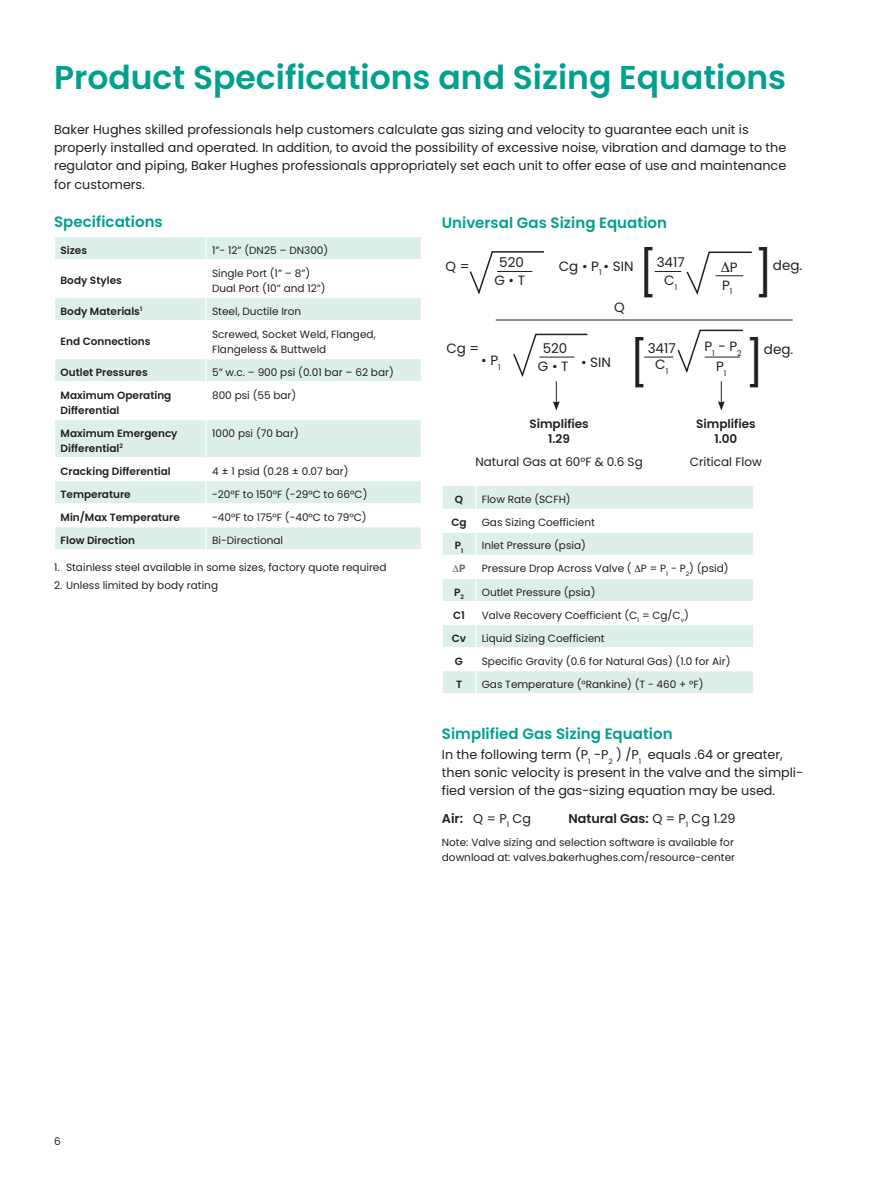
<style>
.page{position:relative;width:891px;height:1188px;background:#fff}
.page>*{position:absolute;margin:0;border:0;box-sizing:border-box;transform-origin:0 0}
.t1{font:45px "Poppins";color:#231f20}
.t2{font:600 33px "Poppins";color:#00a08f}
.t3{font:600 15px "Poppins";letter-spacing:.005em;color:#00a08f}
.t4{font:13.5px/18px "Poppins";color:#231f20;text-align:center}
.t5{font:12.75px/18px "Poppins";color:#231f20}
.t6{font:600 12.75px "Poppins";color:#231f20}
.t7{font:12px "Poppins";color:#231f20}
.t8{font:600 12px/15px "Poppins";color:#231f20;text-align:center}
.t9{font:10.5px/15px "Poppins";color:#231f20}
.t10{font:600 10.5px/15px "Poppins";color:#231f20}
.t11{font:600 10.5px "Poppins";color:#636366}
.s1{font-weight:600}
.s2{font-weight:400}
</style>
<div class="page">
<hr style="left:496px;top:320px;width:297px;height:1px;background:#231f20">
<svg style="left:513px;top:333px;width:75px;height:78px"></svg>
<svg style="left:718px;top:381px;width:7px;height:30px"></svg>
<svg style="left:644px;top:329px;width:99px;height:44px"></svg>
<hr style="left:705px;top:357px;width:35px;height:1px;background:#231f20">
<div style="left:443px;top:486px;width:310px;height:207px;background:#ddefe9"></div>
<svg style="left:443px;top:510px;width:310px;height:160px"></svg>
<hr style="left:442px;top:509px;width:34px;height:1px;background:#fff">
<hr style="left:476px;top:509px;width:278px;height:1px;background:#fff">
<hr style="left:442px;top:532px;width:34px;height:1px;background:#fff">
<hr style="left:476px;top:532px;width:278px;height:1px;background:#fff">
<hr style="left:442px;top:555px;width:34px;height:1px;background:#fff">
<hr style="left:476px;top:555px;width:278px;height:1px;background:#fff">
<hr style="left:442px;top:578px;width:34px;height:1px;background:#fff">
<hr style="left:476px;top:578px;width:278px;height:1px;background:#fff">
<hr style="left:442px;top:601px;width:34px;height:1px;background:#fff">
<hr style="left:476px;top:601px;width:278px;height:1px;background:#fff">
<hr style="left:442px;top:624px;width:34px;height:1px;background:#fff">
<hr style="left:476px;top:624px;width:278px;height:1px;background:#fff">
<hr style="left:442px;top:647px;width:34px;height:1px;background:#fff">
<hr style="left:476px;top:647px;width:278px;height:1px;background:#fff">
<hr style="left:442px;top:670px;width:34px;height:1px;background:#fff">
<hr style="left:476px;top:670px;width:278px;height:1px;background:#fff">
<svg style="left:475px;top:486px;width:1px;height:207px"></svg>
<svg style="left:469px;top:251px;width:75px;height:44px"></svg>
<div style="left:55px;top:237px;width:366px;height:312px;background:#ddefe9"></div>
<svg style="left:55px;top:260px;width:366px;height:266px"></svg>
<svg style="left:206px;top:237px;width:1px;height:22px"></svg>
<hr style="left:54px;top:259px;width:152px;height:1px;background:#fff">
<hr style="left:206px;top:259px;width:216px;height:1px;background:#fff">
<hr style="left:206px;top:260px;width:1px;height:37px;background:#fff">
<hr style="left:54px;top:297px;width:152px;height:1px;background:#fff">
<hr style="left:206px;top:297px;width:216px;height:1px;background:#fff">
<svg style="left:206px;top:298px;width:1px;height:22px"></svg>
<hr style="left:54px;top:320px;width:152px;height:1px;background:#fff">
<hr style="left:206px;top:320px;width:216px;height:1px;background:#fff">
<hr style="left:206px;top:321px;width:1px;height:37px;background:#fff">
<hr style="left:54px;top:358px;width:152px;height:1px;background:#fff">
<hr style="left:206px;top:358px;width:216px;height:1px;background:#fff">
<svg style="left:206px;top:359px;width:1px;height:22px"></svg>
<hr style="left:54px;top:381px;width:152px;height:1px;background:#fff">
<hr style="left:206px;top:381px;width:216px;height:1px;background:#fff">
<hr style="left:206px;top:382px;width:1px;height:37px;background:#fff">
<hr style="left:54px;top:419px;width:152px;height:1px;background:#fff">
<hr style="left:206px;top:419px;width:216px;height:1px;background:#fff">
<hr style="left:206px;top:420px;width:1px;height:37px;background:#fff">
<hr style="left:54px;top:457px;width:152px;height:1px;background:#fff">
<hr style="left:206px;top:457px;width:216px;height:1px;background:#fff">
<hr style="left:54px;top:480px;width:152px;height:1px;background:#fff">
<hr style="left:206px;top:480px;width:216px;height:1px;background:#fff">
<hr style="left:54px;top:503px;width:152px;height:1px;background:#fff">
<hr style="left:206px;top:503px;width:216px;height:1px;background:#fff">
<hr style="left:54px;top:526px;width:152px;height:1px;background:#fff">
<hr style="left:206px;top:526px;width:216px;height:1px;background:#fff">
<svg style="left:206px;top:458px;width:1px;height:91px"></svg>
<svg style="left:453px;top:565px;width:6px;height:7px"></svg>
<svg style="left:635px;top:565px;width:6px;height:7px"></svg>
<svg style="left:655px;top:251px;width:97px;height:44px"></svg>
<h2 class="t2" style="left:54px;top:58px;width:734px">Product Specifications and Sizing Equations</h2>
<p class="t5" style="left:54px;top:120px;width:734px">Baker Hughes skilled professionals help customers calculate gas sizing and velocity to guarantee each unit is properly installed and operated. In addition, to avoid the possibility of excessive noise, vibration and damage to the regulator and piping, Baker Hughes professionals appropriately set each unit to offer ease of use and maintenance</p>
<p class="t5" style="left:54px;top:176px;width:92px">for customers.</p>
<h3 class="t3" style="left:54px;top:213px;width:110px">Specifications</h3>
<p class="t10" style="left:61px;top:242px;width:28px">Sizes</p>
<p class="t9" style="left:212px;top:242px;width:118px">1”- 12” (DN25 – DN300)</p>
<p class="t10" style="left:61px;top:273px;width:63px">Body Styles</p>
<p class="t9" style="left:212px;top:266px;width:115px">Single Port (1” – 8”)<br>Dual Port (10” and 12”)</p>
<p class="t10" style="left:61px;top:304px;width:83px">Body Materials<sup>1</sup></p>
<p class="t9" style="left:212px;top:304px;width:91px">Steel, Ductile Iron</p>
<p class="t10" style="left:61px;top:334px;width:91px">End Connections</p>
<p class="t9" style="left:212px;top:327px;width:165px">Screwed, Socket Weld, Flanged,<br>Flangeless &amp; Buttweld</p>
<p class="t10" style="left:61px;top:365px;width:89px">Outlet Pressures</p>
<p class="t9" style="left:212px;top:365px;width:183px">5” w.c. – 900 psi (0.01 bar – 62 bar)</p>
<p class="t10" style="left:61px;top:388px;width:112px">Maximum Operating<br>Differential</p>
<p class="t9" style="left:212px;top:388px;width:86px">800 psi (55 bar)</p>
<p class="t10" style="left:61px;top:426px;width:119px">Maximum Emergency<br>Differential<sup>2</sup></p>
<p class="t9" style="left:212px;top:426px;width:88px">1000 psi (70 bar)</p>
<p class="t10" style="left:61px;top:464px;width:112px">Cracking Differential</p>
<p class="t9" style="left:212px;top:464px;width:138px">4 ± 1 psid (0.28 ± 0.07 bar)</p>
<p class="t10" style="left:61px;top:487px;width:72px">Temperature</p>
<p class="t9" style="left:212px;top:487px;width:157px">-20°F to 150°F (-29°C to 66°C)</p>
<p class="t10" style="left:61px;top:510px;width:121px">Min/Max Temperature</p>
<p class="t9" style="left:212px;top:510px;width:156px">-40°F to 175°F (-40°C to 79°C)</p>
<p class="t10" style="left:61px;top:533px;width:76px">Flow Direction</p>
<p class="t9" style="left:212px;top:533px;width:73px">Bi-Directional</p>
<p class="t9" style="left:54px;top:560px;width:334px">1. Stainless steel available in some sizes, factory quote required</p>
<p class="t9" style="left:54px;top:578px;width:166px">2. Unless limited by body rating</p>
<h3 class="t3" style="left:442px;top:214px;width:227px">Universal Gas Sizing Equation</h3>
<h1 class="t1" style="left:639px;top:247px;width:21px">[</h1>
<p class="t4" style="left:494px;top:254px;width:32px">520<br>G • T</p>
<p class="t4" style="left:559px;top:257px;width:76px">Cg • P<sub>1</sub> • SIN</p>
<p class="t4" style="left:657px;top:254px;width:30px">3417</p>
<p class="t4" style="left:446px;top:257px;width:26px">Q =</p>
<p class="t4" style="left:722px;top:258px;width:17px">P<br>P<sub>1</sub></p>
<p class="t4" style="left:773px;top:256px;width:31px">deg.</p>
<p class="t4" style="left:664px;top:272px;width:14px">C<sub>1</sub></p>
<p class="t4" style="left:614px;top:299px;width:12px">Q</p>
<h1 class="t1" style="left:630px;top:337px;width:21px">[</h1>
<p class="t4" style="left:648px;top:340px;width:30px;line-height:16.5px">3417<br>C<sub>1</sub></p>
<p class="t4" style="left:704px;top:336px;width:39px;line-height:20.2px">P<sub>1</sub> - P<sub>2<br></sub>P<sub>1</sub></p>
<p class="t4" style="left:538px;top:339px;width:32px">520<br>G • T</p>
<p class="t4" style="left:446px;top:339px;width:34px">Cg =</p>
<p class="t4" style="left:764px;top:340px;width:31px">deg.</p>
<p class="t4" style="left:481px;top:352px;width:21px">• P<sub>1</sub></p>
<p class="t4" style="left:581px;top:353px;width:31px">• SIN</p>
<p class="t8" style="left:529px;top:417px;width:61px">Simplifies<br>1.29</p>
<p class="t7" style="left:475px;top:455px;width:169px">Natural Gas at 60°F &amp; 0.6 Sg</p>
<p class="t8" style="left:696px;top:417px;width:61px">Simplifies<br>1.00</p>
<p class="t7" style="left:690px;top:455px;width:74px">Critical Flow</p>
<p class="t10" style="left:455px;top:491px;width:10px">Q</p>
<p class="t9" style="left:482px;top:491px;width:90px">Flow Rate (SCFH)</p>
<p class="t10" style="left:451px;top:515px;width:17px">Cg</p>
<p class="t9" style="left:482px;top:515px;width:115px">Gas Sizing Coefficient</p>
<p class="t10" style="left:455px;top:538px;width:10px">P<sub>1</sub></p>
<p class="t9" style="left:482px;top:538px;width:106px">Inlet Pressure (psia)</p>
<p class="t11" style="left:459px;top:563px;width:8px">P</p>
<p class="t9" style="left:482px;top:561px;width:248px">Pressure Drop Across Valve ( P = P<sub>1</sub> - P<sub>2</sub>) (psid)</p>
<p class="t10" style="left:454px;top:584px;width:11px">P<sub>2</sub></p>
<p class="t9" style="left:482px;top:584px;width:115px">Outlet Pressure (psia)</p>
<p class="t10" style="left:453px;top:608px;width:13px">C1</p>
<p class="t9" style="left:482px;top:608px;width:209px">Valve Recovery Coefficient (C<sub>1</sub> = Cg/C<sub>v</sub>)</p>
<p class="t10" style="left:452px;top:631px;width:16px">Cv</p>
<p class="t9" style="left:482px;top:631px;width:124px">Liquid Sizing Coefficient</p>
<p class="t10" style="left:455px;top:654px;width:10px">G</p>
<p class="t9" style="left:482px;top:654px;width:250px">Specific Gravity (0.6 for Natural Gas) (1.0 for Air)</p>
<p class="t10" style="left:456px;top:677px;width:8px">T</p>
<p class="t9" style="left:482px;top:677px;width:223px">Gas Temperature (°Rankine) (T - 460 + °F)</p>
<h3 class="t3" style="left:442px;top:725px;width:232px">Simplified Gas Sizing Equation</h3>
<p class="t5" style="left:442px;top:746px;width:363px">In the following term (P<sub>1</sub> -P<sub>2</sub> ) /P<sub>1</sub> equals .64 or greater, then sonic velocity is present in the valve and the simpli&shy;fied version of the gas-sizing equation may be used.</p>
<p class="t5" style="left:442px;top:810px;width:91px"><span class="s1">Air:</span> Q = P<sub>1</sub> Cg</p>
<p class="t6" style="left:568px;top:811px;width:169px">Natural Gas: <span class="s2">Q = P</span><sub>1</sub> <span class="s2">Cg 1.29</span></p>
<p class="t9" style="left:442px;top:835px;width:295px">Note: Valve sizing and selection software is available for download at: valves.bakerhughes.com/resource-center</p>
<p class="t9" style="left:54px;top:1134px;width:8px">6</p>
</div>
